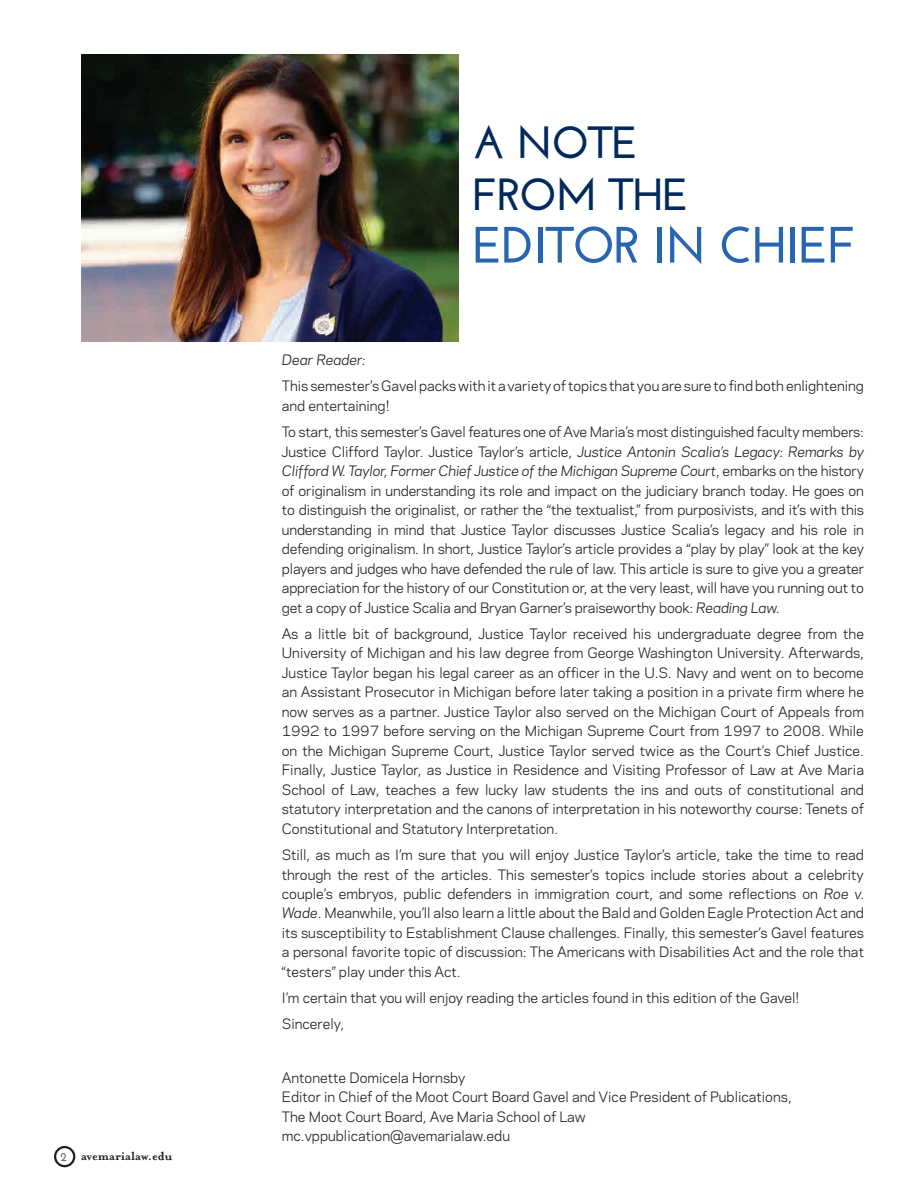
<style>
.page{position:relative;width:918px;height:1188px;background:#fff}
.page>*{position:absolute;margin:0;border:0;box-sizing:border-box;transform-origin:0 0}
.t1{font:700 51px "Josefin Sans";letter-spacing:-.03em;color:#2865b1}
.t2{font:700 45px/52.5px "Josefin Sans";letter-spacing:-.03em;color:#00295c}
.t3{font:13.5px/19.5px "Galaxie Polaris";color:#231f20}
.t4{font:700 13.5px "Mrs Eaves";color:#231f20}
.t5{font:italic 13.5px "Galaxie Polaris";color:#231f20}
.s1{font-style:italic}
</style>
<div class="page">
<div style="left:54px;top:1146px;width:21px;height:21px;border:2px solid #231f20;border-radius:50%"></div>
<img style="left:81px;top:54px;width:378px;height:287px">
<p class="t4" style="left:61px;top:1148px;width:113px"><sub>2</sub> avemarialaw.edu</p>
<h2 class="t2" style="left:472px;top:116px;width:219px">A NOTE<br>FROM THE</h2>
<h1 class="t1" style="left:472px;top:215px;width:387px">EDITOR IN CHIEF</h1>
<p class="t5" style="left:282px;top:350px;width:85px">Dear Reader:</p>
<p class="t3" style="left:282px;top:376px;width:584px">This semester’s Gavel packs with it a variety of topics that you are sure to find both enlightening and entertaining!</p>
<p class="t3" style="left:282px;top:421px;width:584px;text-align:justify">To start, this semester’s Gavel features one of Ave Maria’s most distinguished faculty members:<br>Justice Clifford Taylor. Justice Taylor’s article, <span class="s1">Justice Antonin Scalia’s Legacy: Remarks by Clifford W. Taylor, Former Chief Justice of the Michigan Supreme Court</span>, embarks on the history of originalism in understanding its role and impact on the judiciary branch today. He goes on to distinguish the originalist, or rather the “the textualist,” from purposivists, and it’s with this understanding in mind that Justice Taylor discusses Justice Scalia’s legacy and his role in defending originalism. In short, Justice Taylor’s article provides a “play by play” look at the key players and judges who have defended the rule of law. This article is sure to give you a greater appreciation for the history of our Constitution or, at the very least, will have you running out to get a copy of Justice Scalia and Bryan Garner’s praiseworthy book: <span class="s1">Reading Law.</span></p>
<p class="t3" style="left:282px;top:623px;width:584px;text-align:justify">As a little bit of background, Justice Taylor received his undergraduate degree from the University of Michigan and his law degree from George Washington University. Afterwards, Justice Taylor began his legal career as an officer in the U.S. Navy and went on to become an Assistant Prosecutor in Michigan before later taking a position in a private firm where he now serves as a partner. Justice Taylor also served on the Michigan Court of Appeals from 1992 to 1997 before serving on the Michigan Supreme Court from 1997 to 2008. While on the Michigan Supreme Court, Justice Taylor served twice as the Court’s Chief Justice.<br>Finally, Justice Taylor, as Justice in Residence and Visiting Professor of Law at Ave Maria School of Law, teaches a few lucky law students the ins and outs of constitutional and statutory interpretation and the canons of interpretation in his noteworthy course: Tenets of Constitutional and Statutory Interpretation.</p>
<p class="t3" style="left:282px;top:844px;width:584px;text-align:justify">Still, as much as I’m sure that you will enjoy Justice Taylor’s article, take the time to read through the rest of the articles. This semester’s topics include stories about a celebrity couple’s embryos, public defenders in immigration court, and some reflections on <span class="s1">Roe v.<br>Wade</span>. Meanwhile, you’ll also learn a little about the Bald and Golden Eagle Protection Act and its susceptibility to Establishment Clause challenges. Finally, this semester’s Gavel features a personal favorite topic of discussion: The Americans with Disabilities Act and the role that “testers” play under this Act.</p>
<p class="t3" style="left:282px;top:984px;width:519px;line-height:26.2px">I’m certain that you will enjoy reading the articles found in this edition of the Gavel!<br>Sincerely,</p>
<p class="t3" style="left:282px;top:1067px;width:511px">Antonette Domicela Hornsby<br>Editor in Chief of the Moot Court Board Gavel and Vice President of Publications, The Moot Court Board, Ave Maria School of Law mc.vppublication@avemarialaw.edu</p>
</div>
